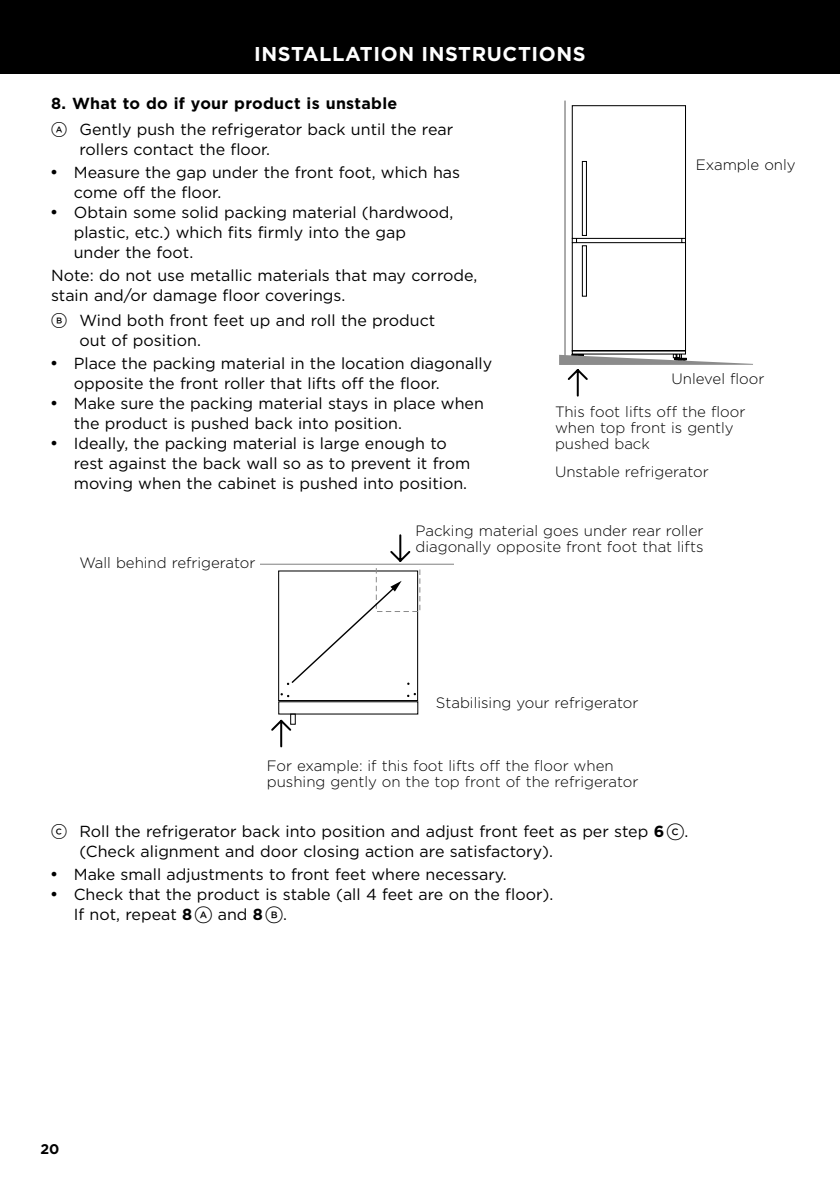
<style>
.page{position:relative;width:840px;height:1191px;background:#fff}
.page>*{position:absolute;margin:0;border:0;box-sizing:border-box;transform-origin:0 0}
.t1{font:700 20px "Gotham";letter-spacing:.03em;color:#fff}
.t2{font:16px/20px "Gotham";color:#000}
.t3{font:300 15px/16px "Gotham";color:#000}
.t4{font:700 14px "Gotham";color:#000}
.s1{font-weight:700}
.s2{font-family:"Gotham FP Nos";font-weight:500}
.s3{font-family:"Gotham FP Nos";font-weight:500;font-size:18px}
</style>
<div class="page">
<div style="left:0;top:0;width:839px;height:74px;background:#000"></div>
<hr style="left:244px;top:563px;width:209px;height:2px;background:#8b8b8b">
<svg style="left:269px;top:534px;width:151px;height:213px"></svg>
<div style="left:79px;top:556px;width:180px;height:20px;background:#fff"></div>
<hr style="left:564px;top:101px;width:1px;height:258px;background:#8b8b8b">
<svg style="left:559px;top:105px;width:193px;height:292px"></svg>
<p class="t1" style="left:254px;top:41px;width:333px">INSTALLATION INSTRUCTIONS</p>
<p class="t2" style="left:51px;top:90px;width:403px;line-height:25.6px"><span class="s1">8. What to do if your product is unstable<br></span><span class="s2">A</span> Gently push the refrigerator back until the rear</p>
<p class="t2" style="left:74px;top:137px;width:388px;line-height:22.8px;text-indent:6px">rollers contact the floor.<br>Measure the gap under the front foot, which has</p>
<p class="t2" style="left:74px;top:182px;width:381px">come off the floor.<br>Obtain some solid packing material (hardwood, plastic, etc.) which fits firmly into the gap under the foot.</p>
<p class="t2" style="left:51px;top:265px;width:427px">Note: do not use metallic materials that may corrode, stain and/or damage floor coverings.</p>
<p class="t2" style="left:79px;top:310px;width:357px;text-indent:-28px"><span class="s2">B</span> Wind both front feet up and roll the product out of position.</p>
<p class="t2" style="left:74px;top:353px;width:419px">Place the packing material in the location diagonally opposite the front roller that lifts off the floor.<br>Make sure the packing material stays in place when the product is pushed back into position.<br>Ideally, the packing material is large enough to<br>rest against the back wall so as to prevent it from moving when the cabinet is pushed into position.</p>
<p class="t3" style="left:695px;top:156px;width:101px">Example only</p>
<p class="t3" style="left:671px;top:370px;width:94px">Unlevel floor</p>
<p class="t3" style="left:554px;top:404px;width:192px">This foot lifts off the floor when top front is gently pushed back</p>
<p class="t3" style="left:554px;top:463px;width:155px">Unstable refrigerator</p>
<p class="t3" style="left:79px;top:555px;width:177px">Wall behind refrigerator</p>
<p class="t3" style="left:415px;top:522px;width:289px">Packing material goes under rear roller diagonally opposite front foot that lifts</p>
<p class="t3" style="left:435px;top:694px;width:204px">Stabilising your refrigerator</p>
<p class="t3" style="left:267px;top:757px;width:373px">For example: if this foot lifts off the floor when pushing gently on the top front of the refrigerator</p>
<p class="t2" style="left:79px;top:821px;width:610px;text-indent:-28px"><span class="s2">C</span> Roll the refrigerator back into position and adjust front feet as per step <span class="s1">6</span> <span class="s3">C</span>. (Check alignment and door closing action are satisfactory).</p>
<p class="t2" style="left:74px;top:864px;width:481px">Make small adjustments to front feet where necessary.<br>Check that the product is stable (all 4 feet are on the floor).<br>If not, repeat <span class="s1">8</span> <span class="s3">A</span> and <span class="s1">8</span> <span class="s3">B</span>.</p>
<p class="t4" style="left:41px;top:1139px;width:20px">20</p>
</div>
